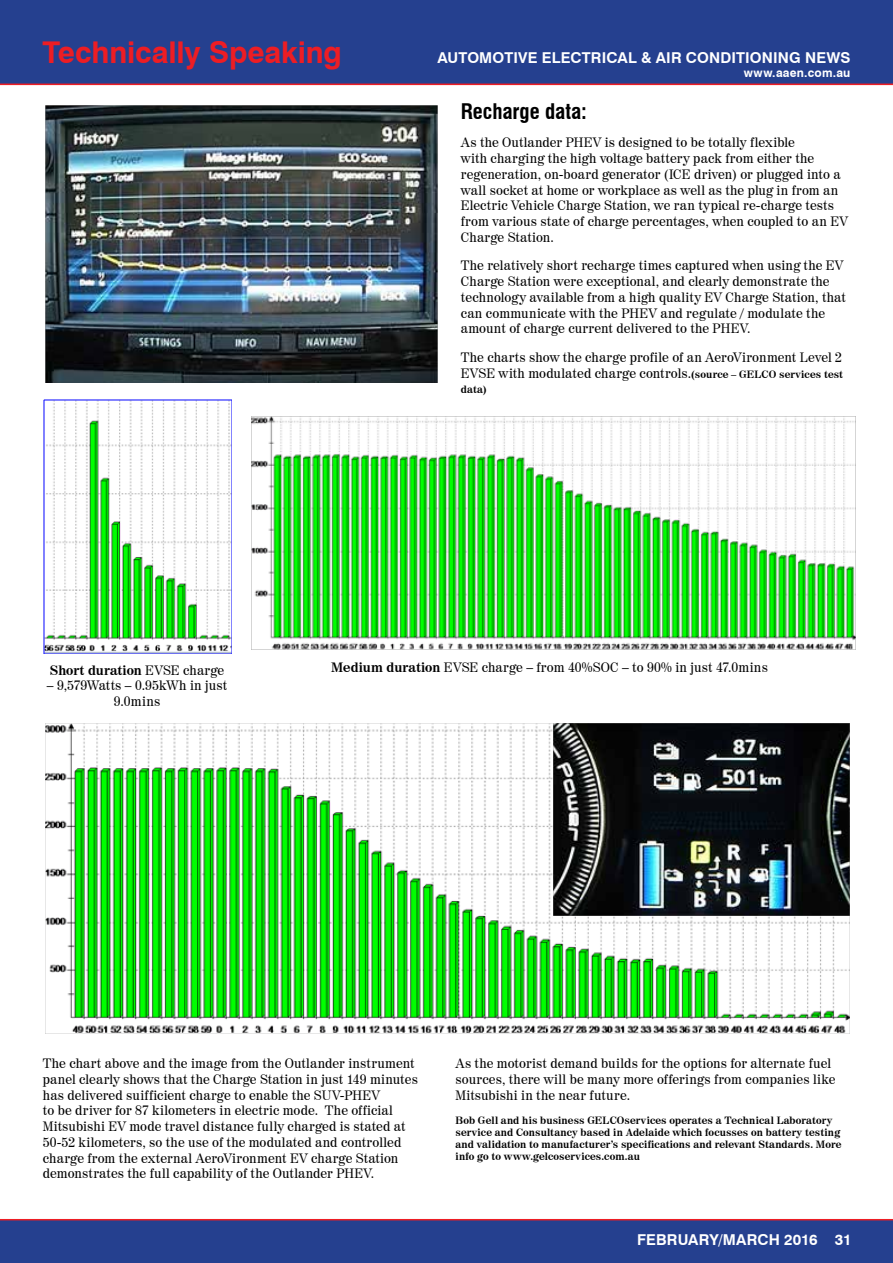
<style>
.page{position:relative;width:893px;height:1263px;background:#fff}
.page>*{position:absolute;margin:0;border:0;box-sizing:border-box;transform-origin:0 0}
.t1{font:700 30px "Swiss 721 BT";letter-spacing:-.005em;color:#ed1d24}
.t2{font:700 condensed 21px "Swiss 721 BT";color:#000}
.t3{font:700 15px "Swiss 721 BT";letter-spacing:.01em;color:#fff}
.t4{font:13.5px/15.8px "Century 725 BT";letter-spacing:.005em;color:#000}
.t5{font:700 13.5px "Century 725 BT";letter-spacing:-.005em;color:#000}
.t6{font:700 12px "Swiss 721 BT";letter-spacing:.015em;color:#fff}
.t7{font:700 10.5px/12px "Century 725 BT";letter-spacing:.01em;color:#000}
.s1{font-weight:700;font-size:10.5px}
.s2{font-weight:400}
.s3{font-weight:700}
</style>
<div class="page">
<div style="left:0;top:0;width:893px;height:85px;background:#25408f"></div>
<hr style="left:0;top:84px;width:893px;height:1px;background:#ed1d24">
<div style="left:0;top:1220px;width:893px;height:43px;background:#25408f"></div>
<hr style="left:0;top:1219px;width:893px;height:1px;background:#ed1d24">
<img style="left:45px;top:105px;width:393px;height:277px">
<img style="left:44px;top:399px;width:188px;height:254px">
<img style="left:251px;top:416px;width:605px;height:234px">
<img style="left:45px;top:723px;width:805px;height:311px">
<img style="left:552px;top:723px;width:298px;height:193px">
<h1 class="t1" style="left:43px;top:34px;width:301px">Technically Speaking</h1>
<p class="t3" style="left:437px;top:49px;width:414px">AUTOMOTIVE ELECTRICAL &amp; AIR CONDITIONING NEWS</p>
<p class="t6" style="left:744px;top:65px;width:108px">www.aaen.com.au</p>
<h2 class="t2" style="left:461px;top:98px;width:128px">Recharge data:</h2>
<p class="t4" style="left:461px;top:134px;width:389px">As the Outlander PHEV is designed to be totally flexible<br>with charging the high voltage battery pack from either the regeneration, on-board generator (ICE driven) or plugged into a wall socket at home or workplace as well as the plug in from an Electric Vehicle Charge Station, we ran typical re-charge tests from various state of charge percentages, when coupled to an EV Charge Station.</p>
<p class="t4" style="left:461px;top:257px;width:387px">The relatively short recharge times captured when using the EV Charge Station were exceptional, and clearly demonstrate the technology available from a high quality EV Charge Station, that can communicate with the PHEV and regulate / modulate the amount of charge current delivered to the PHEV.</p>
<p class="t4" style="left:461px;top:349px;width:384px">The charts show the charge profile of an AeroVironment Level 2<br>EVSE with modulated charge controls.<span class="s1">(source – GELCO services test</span></p>
<p class="t7" style="left:461px;top:383px;width:28px">data)</p>
<p class="t5" style="left:50px;top:661px;width:176px">Short duration <span class="s2">EVSE charge</span></p>
<p class="t4" style="left:47px;top:678px;width:182px;text-align:center">– 9,579Watts – 0.95kWh in just<br>9.0mins</p>
<p class="t4" style="left:331px;top:659px;width:438px"><span class="s3">Medium duration</span> EVSE charge – from 40%SOC – to 90% in just 47.0mins</p>
<p class="t4" style="left:43px;top:1055px;width:377px">The chart above and the image from the Outlander instrument panel clearly shows that the Charge Station in just 149 minutes has delivered suifficient charge to enable the SUV-PHEV<br>to be driver for 87 kilometers in electric mode. The official Mitsubishi EV mode travel distance fully charged is stated at 50-52 kilometers, so the use of the modulated and controlled charge from the external AeroVironment EV charge Station demonstrates the full capability of the Outlander PHEV.</p>
<p class="t4" style="left:455px;top:1055px;width:381px">As the motorist demand builds for the options for alternate fuel sources, there will be many more offerings from companies like<br>Mitsubishi in the near future.</p>
<p class="t7" style="left:455px;top:1114px;width:387px">Bob Gell and his business GELCOservices operates a Technical Laboratory service and Consultancy based in Adelaide which focusses on battery testing and validation to manufacturer’s specifications and relevant Standards. More info go to www.gelcoservices.com.au</p>
<p class="t3" style="left:637px;top:1230px;width:216px">FEBRUARY/MARCH 2016 31</p>
</div>
